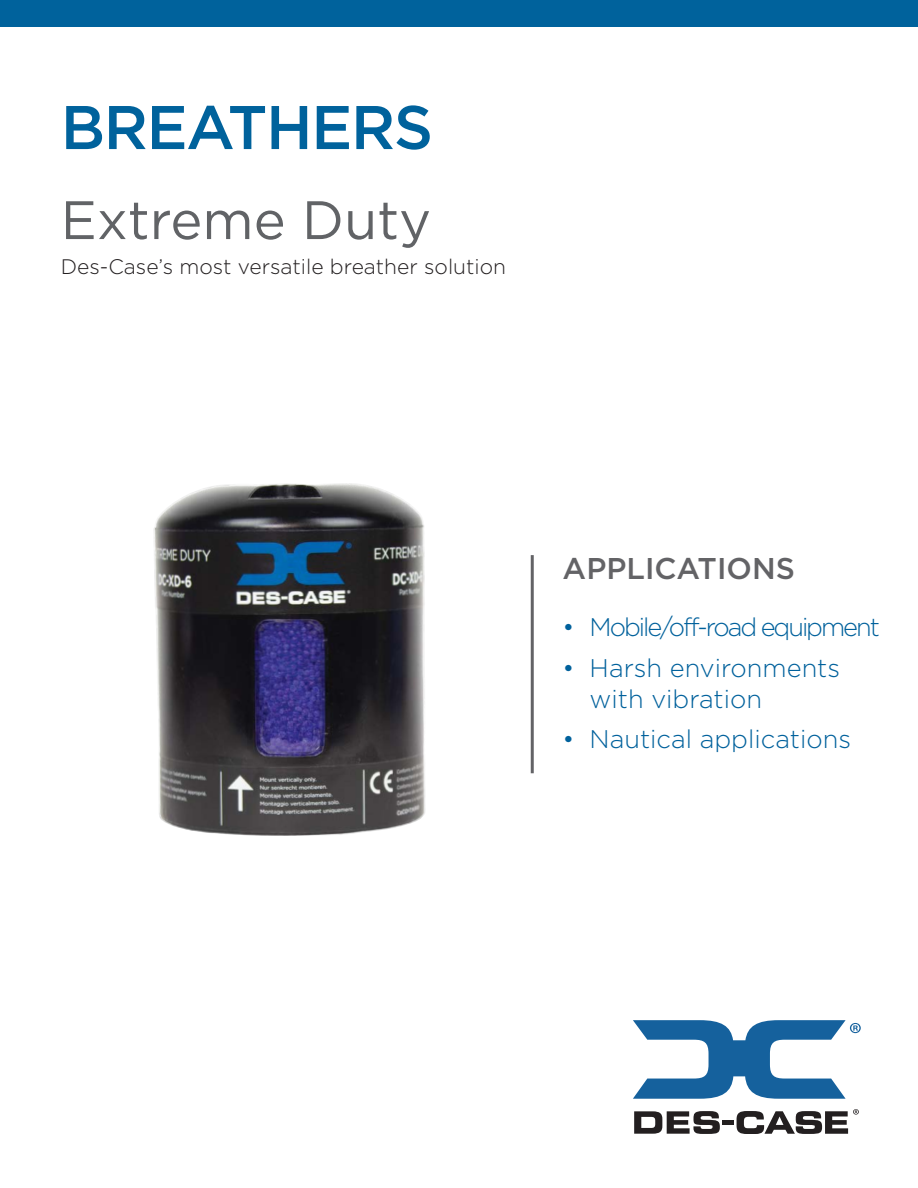
<style>
.page{position:relative;width:918px;height:1188px;background:#fff}
.page>*{position:absolute;margin:0;border:0;box-sizing:border-box;transform-origin:0 0}
.t1{font:500 61.5px "Gotham";letter-spacing:-.025em;color:#00629c}
.t2{font:54px "Gotham";color:#616366}
.t3{font:500 30px "Gotham";color:#636366}
.t4{font:300 25.5px/30.6px "Gotham";color:#00619c}
.t5{font:300 25.5px "Gotham";letter-spacing:-.08em;color:#00619c}
.t6{font:300 21px "Gotham";color:#231f20}
</style>
<div class="page">
<hr style="left:531px;top:555px;width:3px;height:218px;background:#636366">
<svg style="left:633px;top:1020px;width:228px;height:79px"></svg>
<svg style="left:634px;top:1111px;width:86px;height:23px"></svg>
<div style="left:722px;top:1120px;width:12px;height:5px;background:#231f20"></div>
<svg style="left:737px;top:1109px;width:122px;height:25px"></svg>
<img style="left:153px;top:483px;width:272px;height:353px">
<div style="left:0;top:0;width:918px;height:27px;background:#00629c"></div>
<p class="t1" style="left:61px;top:87px;width:374px">BREATHERS</p>
<p class="t2" style="left:61px;top:185px;width:372px">Extreme Duty</p>
<p class="t6" style="left:61px;top:253px;width:447px">Des-Case’s most versatile breather solution</p>
<p class="t3" style="left:563px;top:549px;width:234px">APPLICATIONS</p>
<p class="t5" style="left:563px;top:611px;width:319px">• Mobile/off-road equipment</p>
<p class="t4" style="left:590px;top:652px;width:252px;text-indent:-27px">• Harsh environments with vibration</p>
<p class="t4" style="left:563px;top:723px;width:290px">• Nautical applications</p>
</div>
